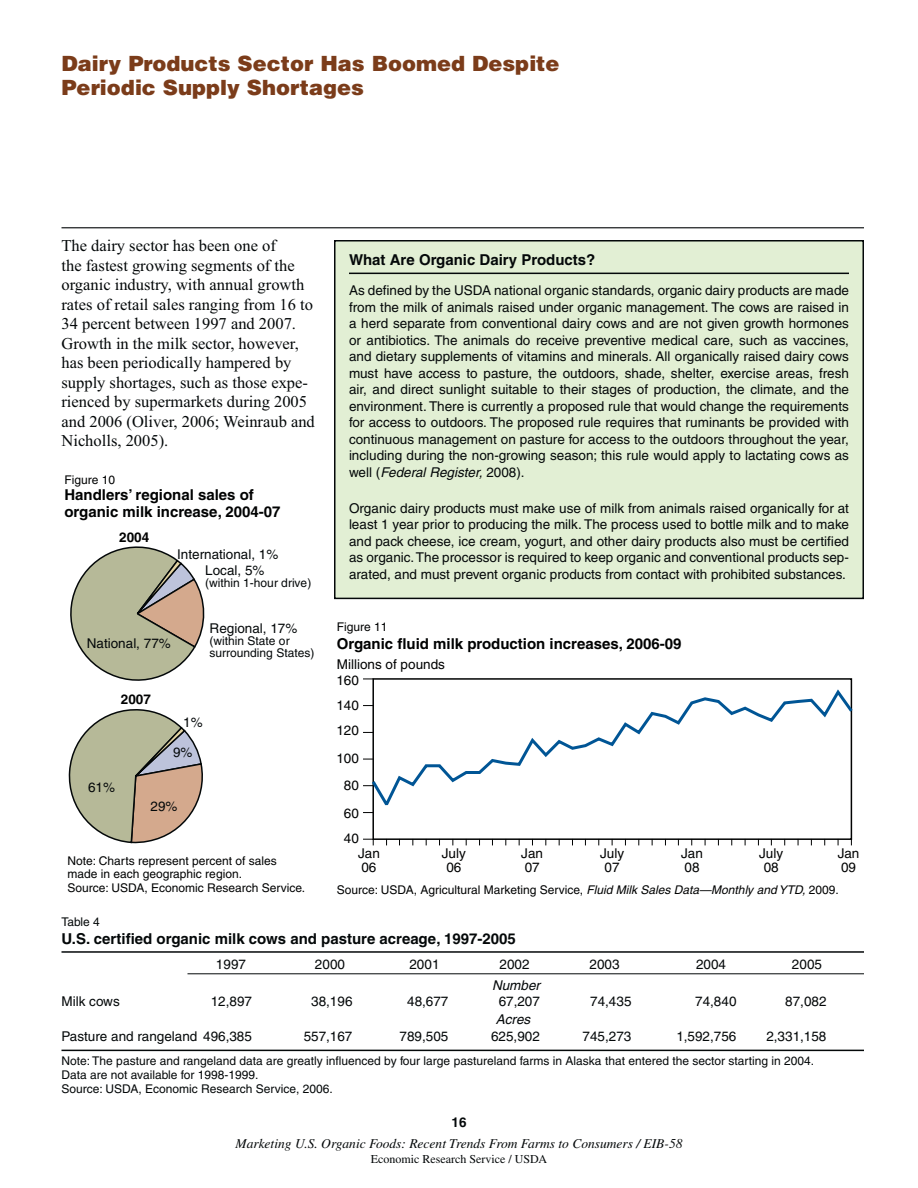
<style>
.page{position:relative;width:918px;height:1188px;background:#fff}
.page>*{position:absolute;margin:0;border:0;box-sizing:border-box;transform-origin:0 0}
.t1{font:900 21px/24px "Helvetica";color:#7b3c1a}
.t2{font:16.5px/19.5px "Times New Roman";color:#040809}
.t3{font:700 15px/16.5px "Helvetica";color:#010202}
.t4{font:700 15px "Helvetica";color:#040809}
.t5{font:13.5px/16.5px "Helvetica";color:#040809;text-align:justify}
.t6{font:13.5px/13.5px "Helvetica";color:#010202}
.t7{font:italic 13.5px "Times";color:#040809}
.t8{font:italic 13.5px "Helvetica";color:#040809}
.t9{font:700 13.5px "Helvetica";color:#010202}
.t10{font:700 13.5px "Helvetica";color:#040809}
.t11{font:12px/14.4px "Helvetica";color:#040809}
.t12{font:12px/13.5px "Helvetica";color:#010202}
.t13{font:12px "Times";color:#040809}
.s1{font-family:"Myriad Pro"}
.s2{font-style:italic}
</style>
<div class="page">
<hr style="left:62px;top:227px;width:802px;height:1px;background:#040809">
<div style="left:335px;top:241px;width:528px;height:357px;background:#e2efd4"></div>
<hr style="left:349px;top:273px;width:500px;height:1px;background:#040809">
<div style="left:334px;top:240px;width:530px;height:359px;border:2px solid #040809"></div>
<hr style="left:62px;top:951px;width:802px;height:2px;background:#040809">
<hr style="left:188px;top:973px;width:676px;height:1px;background:#040809">
<hr style="left:62px;top:1050px;width:802px;height:1px;background:#040809">
<div style="left:372px;top:678px;width:480px;height:162px;border:2px solid #010202"></div>
<svg style="left:363px;top:839px;width:11px;height:6px"></svg>
<svg style="left:369px;top:687px;width:484px;height:124px"></svg>
<svg style="left:70px;top:546px;width:135px;height:135px"></svg>
<svg style="left:68px;top:709px;width:135px;height:135px"></svg>
<h1 class="t1" style="left:62px;top:53px;width:500px">Dairy Products Sector Has Boomed Despite<br>Periodic Supply Shortages</h1>
<p class="t2" style="left:62px;top:238px;width:255px">The dairy sector has been one of<br>the fastest growing segments of the organic industry, with annual growth rates of retail sales ranging from 16 to 34 percent between 1997 and 2007.<br>Growth in the milk sector, however, has been periodically hampered by supply shortages, such as those expe&shy;rienced by supermarkets during 2005 and 2006 (Oliver, 2006; Weinraub and Nicholls, 2005).</p>
<p class="t12" style="left:64px;top:474px;width:52px">Figure 10</p>
<p class="t3" style="left:64px;top:488px;width:218px">Handlers’ regional sales of organic milk increase, 2004-07</p>
<p class="t9" style="left:119px;top:532px;width:32px">2004</p>
<p class="t5" style="left:177px;top:547px;width:103px">International, 1%</p>
<p class="t5" style="left:205px;top:563px;width:61px">Local, 5%</p>
<p class="t11" style="left:205px;top:577px;width:108px">(within 1-hour drive)</p>
<p class="t5" style="left:87px;top:636px;width:86px">National, 77%</p>
<p class="t5" style="left:210px;top:621px;width:89px">Regional, 17%</p>
<p class="t11" style="left:210px;top:636px;width:106px;line-height:12px">(within State or surrounding States)</p>
<p class="t9" style="left:121px;top:694px;width:32px">2007</p>
<p class="t5" style="left:183px;top:716px;width:21px">1%</p>
<p class="t5" style="left:88px;top:780px;width:29px">61%</p>
<p class="t5" style="left:173px;top:745px;width:21px">9%</p>
<p class="t5" style="left:151px;top:799px;width:29px">29%</p>
<p class="t12" style="left:68px;top:855px;width:239px">Note: Charts represent percent of sales made in each geographic region.<br>Source: USDA, Economic Research Service<span class="s1">.</span></p>
<p class="t4" style="left:349px;top:254px;width:248px">What Are Organic Dairy Products?</p>
<p class="t5" style="left:349px;top:283px;width:502px">As defined by the USDA national organic standards, organic dairy products are made from the milk of animals raised under organic management. The cows are raised in a herd separate from conventional dairy cows and are not given growth hormones or antibiotics. The animals do receive preventive medical care, such as vaccines, and dietary supplements of vitamins and minerals. All organically raised dairy cows must have access to pasture, the outdoors, shade, shelter, exercise areas, fresh air, and direct sunlight suitable to their stages of production, the climate, and the environment. There is currently a proposed rule that would change the requirements for access to outdoors. The proposed rule requires that ruminants be provided with continuous management on pasture for access to the outdoors throughout the year, including during the non-growing season; this rule would apply to lactating cows as well (<span class="s2">Federal Register,</span> 2008).</p>
<p class="t5" style="left:349px;top:501px;width:502px">Organic dairy products must make use of milk from animals raised organically for at least 1 year prior to producing the milk. The process used to bottle milk and to make and pack cheese, ice cream, yogurt, and other dairy products also must be certified as organic. The processor is required to keep organic and conventional products sep&shy;arated, and must prevent organic products from contact with prohibited substances.</p>
<p class="t12" style="left:337px;top:621px;width:52px">Figure 11</p>
<p class="t3" style="left:337px;top:636px;width:346px">Organic fluid milk production increases, 2006-09</p>
<p class="t6" style="left:337px;top:659px;width:110px">Millions of pounds</p>
<p class="t6" style="left:336px;top:675px;width:24px">160</p>
<p class="t6" style="left:336px;top:700px;width:24px">140</p>
<p class="t6" style="left:336px;top:725px;width:24px">120</p>
<p class="t6" style="left:336px;top:753px;width:24px">100</p>
<p class="t6" style="left:344px;top:780px;width:17px">80</p>
<p class="t6" style="left:344px;top:807px;width:17px">60</p>
<p class="t6" style="left:344px;top:833px;width:17px">40</p>
<p class="t6" style="left:358px;top:848px;width:23px">Jan<br>06</p>
<p class="t6" style="left:521px;top:848px;width:23px">Jan<br>07</p>
<p class="t6" style="left:600px;top:848px;width:26px;text-align:center">July<br>07</p>
<p class="t6" style="left:681px;top:848px;width:23px">Jan<br>08</p>
<p class="t6" style="left:838px;top:848px;width:23px">Jan<br>09</p>
<p class="t6" style="left:442px;top:848px;width:26px;text-align:center">July<br>06</p>
<p class="t6" style="left:759px;top:848px;width:26px;text-align:center">July<br>08</p>
<p class="t12" style="left:337px;top:884px;width:503px">Source: USDA, Agricultural Marketing Service, <span class="s2">Fluid Milk Sales Data—Monthly and YTD,</span> 2009.</p>
<p class="t11" style="left:62px;top:915px;width:40px">Table 4</p>
<p class="t4" style="left:62px;top:933px;width:456px">U.S. certified organic milk cows and pasture acreage, 1997-2005</p>
<p class="t5" style="left:216px;top:957px;width:32px">1997</p>
<p class="t5" style="left:315px;top:957px;width:32px">2000</p>
<p class="t5" style="left:409px;top:957px;width:32px">2001</p>
<p class="t5" style="left:499px;top:957px;width:32px">2002</p>
<p class="t5" style="left:589px;top:957px;width:32px">2003</p>
<p class="t5" style="left:696px;top:957px;width:32px">2004</p>
<p class="t5" style="left:792px;top:957px;width:32px">2005</p>
<p class="t8" style="left:492px;top:980px;width:50px">Number</p>
<p class="t5" style="left:62px;top:994px;width:60px">Milk cows</p>
<p class="t5" style="left:211px;top:994px;width:43px">12,897</p>
<p class="t5" style="left:311px;top:994px;width:43px">38,196</p>
<p class="t5" style="left:407px;top:994px;width:43px">48,677</p>
<p class="t5" style="left:499px;top:994px;width:43px">67,207</p>
<p class="t5" style="left:590px;top:994px;width:43px">74,435</p>
<p class="t5" style="left:695px;top:994px;width:43px">74,840</p>
<p class="t5" style="left:785px;top:994px;width:43px">87,082</p>
<p class="t8" style="left:496px;top:1014px;width:36px">Acres</p>
<p class="t5" style="left:62px;top:1030px;width:192px">Pasture and rangeland 496,385</p>
<p class="t5" style="left:304px;top:1030px;width:50px">557,167</p>
<p class="t5" style="left:400px;top:1030px;width:50px">789,505</p>
<p class="t5" style="left:491px;top:1030px;width:50px">625,902</p>
<p class="t5" style="left:583px;top:1030px;width:50px">745,273</p>
<p class="t5" style="left:676px;top:1030px;width:62px">1,592,756</p>
<p class="t5" style="left:766px;top:1030px;width:62px">2,331,158</p>
<p class="t11" style="left:62px;top:1054px;width:754px">Note: The pasture and rangeland data are greatly influenced by four large pastureland farms in Alaska that entered the sector starting in 2004.<br>Data are not available for 1998-1999.<br>Source: USDA, Economic Research Service, 2006.</p>
<p class="t10" style="left:452px;top:1117px;width:17px">16</p>
<p class="t7" style="left:236px;top:1139px;width:448px">Marketing U.S. Organic Foods: Recent Trends From Farms to Consumers / EIB-58</p>
<p class="t13" style="left:371px;top:1154px;width:178px">Economic Research Service / USDA</p>
</div>
